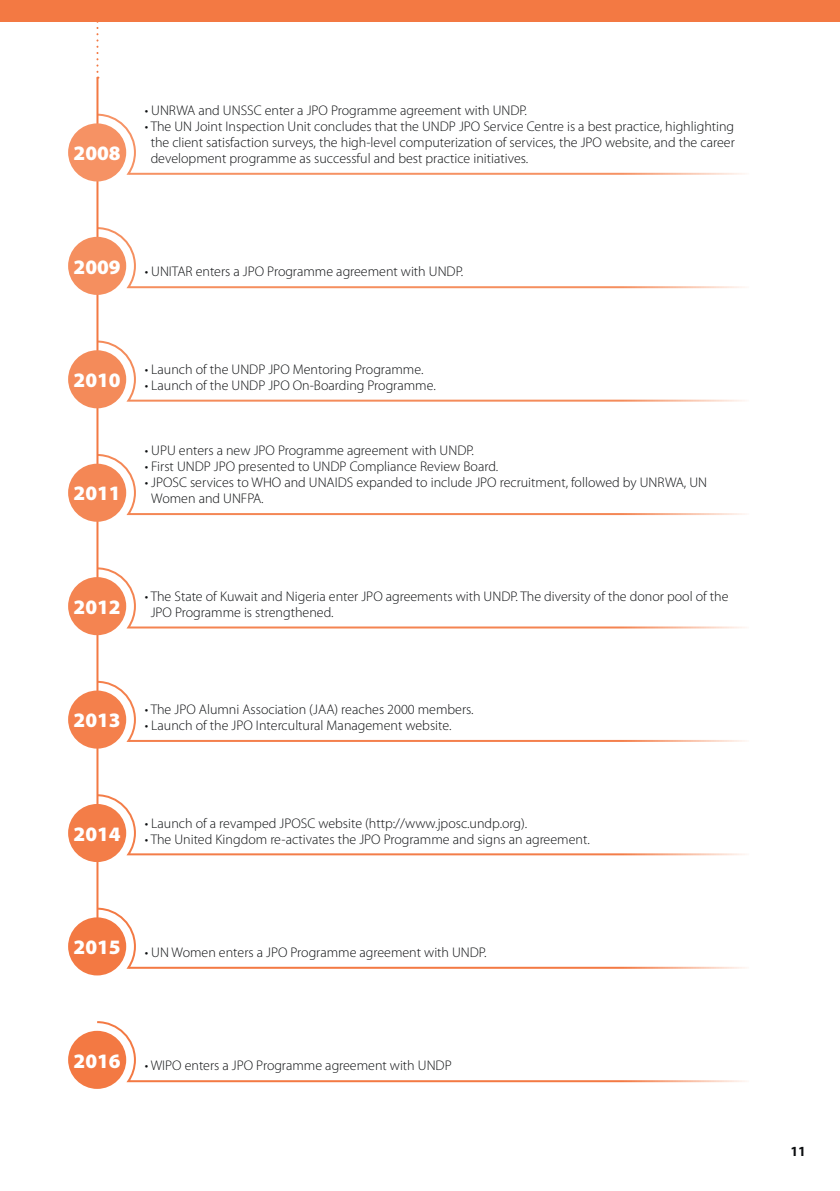
<style>
.page{position:relative;width:840px;height:1191px;background:#fff}
.page>*{position:absolute;margin:0;border:0;box-sizing:border-box;transform-origin:0 0}
.t1{font:900 20.6px "Myriad Pro";color:#fff}
.t2{font:300 14px/16px "Myriad Pro";color:#0d0f11}
.t3{font:700 14px "Myriad Pro";color:#0d0f11}
</style>
<div class="page">
<div style="left:0;top:0;width:839px;height:21px;background:#f37943"></div>
<svg style="left:95px;top:226px;width:650px;height:63px"></svg>
<svg style="left:98px;top:113px;width:647px;height:63px"></svg>
<svg style="left:98px;top:339px;width:647px;height:63px"></svg>
<svg style="left:95px;top:453px;width:650px;height:63px"></svg>
<svg style="left:98px;top:566px;width:649px;height:63px"></svg>
<svg style="left:98px;top:680px;width:649px;height:63px"></svg>
<svg style="left:98px;top:793px;width:649px;height:63px"></svg>
<svg style="left:98px;top:906px;width:649px;height:63px"></svg>
<hr style="left:96px;top:78px;width:2px;height:886px;background:#f37943">
<div style="left:68px;top:237px;width:58px;height:58px;background:#f58f5f;border-radius:50%"></div>
<div style="left:68px;top:123px;width:58px;height:58px;background:#f69264;border-radius:50%"></div>
<div style="left:68px;top:350px;width:58px;height:58px;background:#f48b5a;border-radius:50%"></div>
<div style="left:68px;top:464px;width:58px;height:58px;background:#f48755;border-radius:50%"></div>
<div style="left:68px;top:577px;width:58px;height:58px;background:#f48451;border-radius:50%"></div>
<div style="left:68px;top:690px;width:58px;height:58px;background:#f4804c;border-radius:50%"></div>
<div style="left:68px;top:804px;width:58px;height:58px;background:#f37d48;border-radius:50%"></div>
<div style="left:68px;top:917px;width:58px;height:58px;background:#f37943;border-radius:50%"></div>
<svg style="left:96px;top:21px;width:2px;height:58px"></svg>
<svg style="left:97px;top:1021px;width:650px;height:62px"></svg>
<div style="left:68px;top:1030px;width:58px;height:59px;background:#f37943;border-radius:50%"></div>
<h1 class="t1" style="left:73px;top:139px;width:49px">2008</h1>
<p class="t2" style="left:145px;top:103px;width:383px">• UNRWA and UNSSC enter a JPO Programme agreement with UNDP.</p>
<p class="t2" style="left:151px;top:119px;width:585px;text-align:justify;text-indent:-6px">• The UN Joint Inspection Unit concludes that the UNDP JPO Service Centre is a best practice, highlighting the client satisfaction surveys, the high-level computerization of services, the JPO website, and the career development programme as successful and best practice initiatives.</p>
<h1 class="t1" style="left:73px;top:253px;width:49px">2009</h1>
<p class="t2" style="left:145px;top:264px;width:320px">• UNITAR enters a JPO Programme agreement with UNDP.</p>
<h1 class="t1" style="left:73px;top:366px;width:49px">2010</h1>
<h1 class="t1" style="left:73px;top:480px;width:49px">2011</h1>
<p class="t2" style="left:145px;top:361px;width:280px">• Launch of the UNDP JPO Mentoring Programme.</p>
<p class="t2" style="left:145px;top:377px;width:292px">• Launch of the UNDP JPO On-Boarding Programme.</p>
<p class="t2" style="left:145px;top:443px;width:330px">• UPU enters a new JPO Programme agreement with UNDP.</p>
<p class="t2" style="left:145px;top:459px;width:355px">• First UNDP JPO presented to UNDP Compliance Review Board.</p>
<p class="t2" style="left:151px;top:475px;width:557px;text-indent:-7px">• JPOSC services to WHO and UNAIDS expanded to include JPO recruitment, followed by UNRWA, UN<br>Women and UNFPA.</p>
<h1 class="t1" style="left:73px;top:593px;width:49px">2012</h1>
<p class="t2" style="left:151px;top:588px;width:579px;text-indent:-6px">• The State of Kuwait and Nigeria enter JPO agreements with UNDP. The diversity of the donor pool of the<br>JPO Programme is strengthened.</p>
<h1 class="t1" style="left:73px;top:706px;width:49px">2013</h1>
<p class="t2" style="left:145px;top:701px;width:330px">• The JPO Alumni Association (JAA) reaches 2000 members.</p>
<p class="t2" style="left:145px;top:717px;width:308px">• Launch of the JPO Intercultural Management website.</p>
<h1 class="t1" style="left:73px;top:820px;width:49px">2014</h1>
<p class="t2" style="left:145px;top:815px;width:384px">• Launch of a revamped JPOSC website (http://www.jposc.undp.org).</p>
<p class="t2" style="left:145px;top:831px;width:446px">• The United Kingdom re-activates the JPO Programme and signs an agreement.</p>
<h1 class="t1" style="left:73px;top:933px;width:49px">2015</h1>
<p class="t2" style="left:145px;top:944px;width:343px">• UN Women enters a JPO Programme agreement with UNDP.</p>
<p class="t2" style="left:73px;top:1058px;width:379px"><sup>2016</sup> • WIPO enters a JPO Programme agreement with UNDP</p>
<p class="t3" style="left:789px;top:1143px;width:17px">11</p>
</div>
